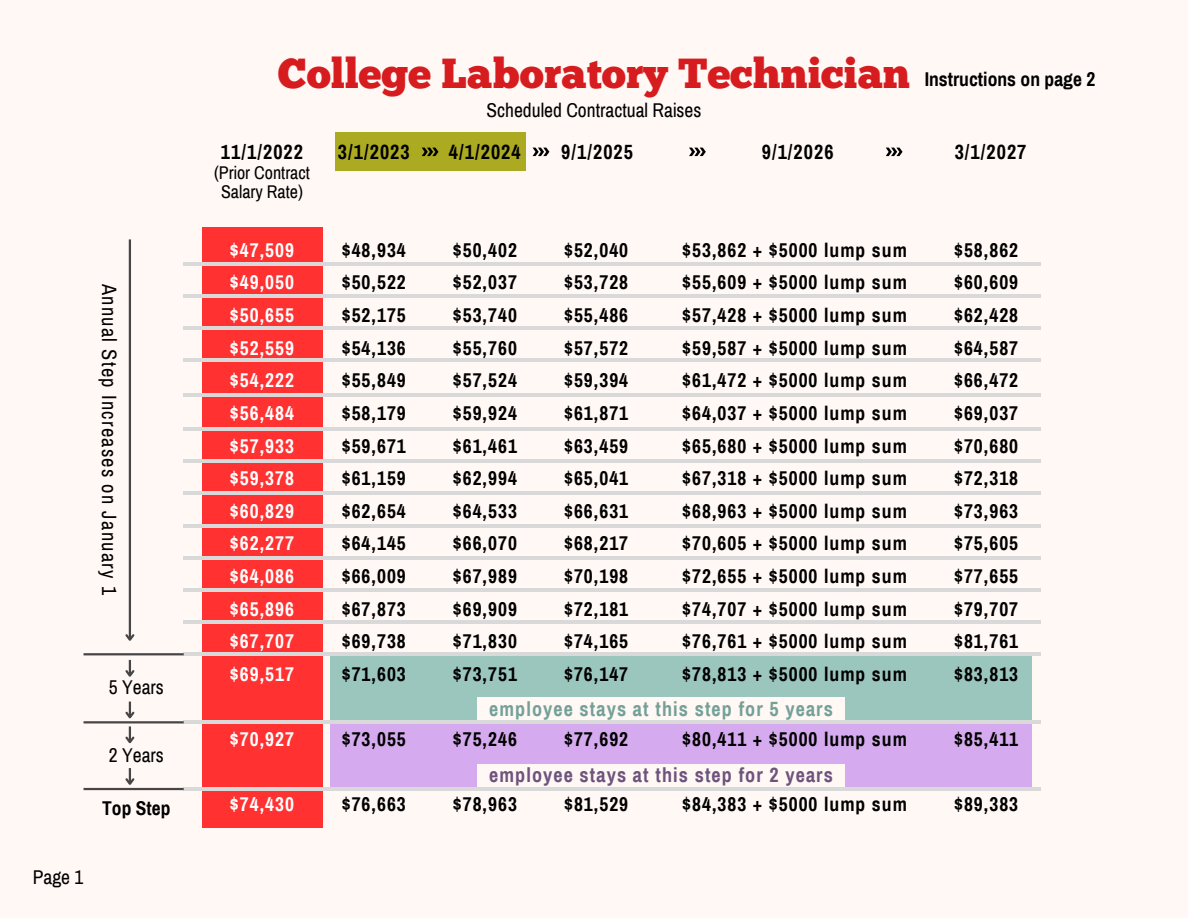
<style>
.page{position:relative;width:1188px;height:918px;background:#fff8f5}
.page>*{position:absolute;margin:0;border:0;box-sizing:border-box;transform-origin:0 0}
.t1{font:42px "Chunk Five";color:#d61c1f}
.t2{font:20.4px "Archivo Narrow";letter-spacing:.065em;color:#000}
.t3{font:700 20.1px "Archivo Narrow";letter-spacing:.055em;color:#000}
.t4{font:700 20.1px "Archivo Narrow";letter-spacing:.055em;color:#74a098}
.t5{font:700 20.1px "Archivo Narrow";letter-spacing:.055em;color:#6e537d}
.t6{font:700 19.5px/32.7px "Archivo Narrow";letter-spacing:.055em;color:#000;text-align:justify}
.t7{font:700 19.5px/32.7px "Archivo Narrow";letter-spacing:.055em;color:#fff;text-align:justify}
.t8{font:19.5px "Archivo Narrow";color:#000}
.t9{font:700 19.5px "Archivo Narrow";color:#000}
.t10{font:18px "Archivo Narrow";color:#000}
</style>
<div class="page">
<div style="left:202px;top:227px;width:120px;height:600px;background:#ff3131"></div>
<hr style="left:184px;top:262px;width:857px;height:4px;background:#d9d9d9">
<hr style="left:184px;top:294px;width:857px;height:4px;background:#d9d9d9">
<hr style="left:184px;top:326px;width:857px;height:4px;background:#d9d9d9">
<hr style="left:184px;top:358px;width:857px;height:4px;background:#d9d9d9">
<div style="left:330px;top:655px;width:701px;height:66px;background:#9ac6be"></div>
<div style="left:330px;top:724px;width:702px;height:63px;background:#d6aaef"></div>
<div style="left:478px;top:697px;width:367px;height:24px;background:#fff8f5"></div>
<div style="left:478px;top:764px;width:367px;height:23px;background:#fff8f5"></div>
<hr style="left:184px;top:393px;width:857px;height:4px;background:#d9d9d9">
<hr style="left:184px;top:427px;width:857px;height:4px;background:#d9d9d9">
<hr style="left:184px;top:459px;width:857px;height:4px;background:#d9d9d9">
<hr style="left:184px;top:491px;width:857px;height:4px;background:#d9d9d9">
<hr style="left:184px;top:524px;width:857px;height:4px;background:#d9d9d9">
<hr style="left:184px;top:556px;width:857px;height:4px;background:#d9d9d9">
<hr style="left:184px;top:588px;width:857px;height:4px;background:#d9d9d9">
<hr style="left:184px;top:620px;width:857px;height:4px;background:#d9d9d9">
<hr style="left:184px;top:652px;width:857px;height:4px;background:#d9d9d9">
<hr style="left:184px;top:720px;width:857px;height:4px;background:#d9d9d9">
<hr style="left:184px;top:787px;width:857px;height:4px;background:#d9d9d9">
<div style="left:335px;top:132px;width:190px;height:39px;background:#acaa21"></div>
<svg style="left:422px;top:148px;width:17px;height:8px"></svg>
<svg style="left:689px;top:148px;width:17px;height:8px"></svg>
<svg style="left:886px;top:148px;width:17px;height:8px"></svg>
<svg style="left:533px;top:148px;width:16px;height:8px"></svg>
<hr style="left:129px;top:239px;width:2px;height:401px;background:#474545">
<svg style="left:125px;top:632px;width:10px;height:9px"></svg>
<hr style="left:84px;top:653px;width:100px;height:2px;background:#474545">
<hr style="left:84px;top:721px;width:100px;height:2px;background:#474545">
<hr style="left:84px;top:788px;width:100px;height:2px;background:#474545">
<svg style="left:125px;top:660px;width:10px;height:17px"></svg>
<svg style="left:123px;top:702px;width:13px;height:42px"></svg>
<svg style="left:123px;top:768px;width:13px;height:20px"></svg>
<p class="t2" style="left:120px;top:284px;width:313px;rotate:90deg">Annual Step Increases on January 1</p>
<h3 class="t8" style="left:109px;top:677px;width:57px">5 Years</h3>
<p class="t8" style="left:109px;top:745px;width:57px">2 Years</p>
<p class="t6" style="left:102px;top:792px;width:70px">Top Step</p>
<p class="t8" style="left:33px;top:867px;width:52px">Page 1</p>
<p class="t1" style="left:278px;top:57px;width:634px">College Laboratory Technician</p>
<h2 class="t8" style="left:486px;top:99px;width:217px">Scheduled Contractual Raises</h2>
<h2 class="t9" style="left:925px;top:69px;width:172px">Instructions on page 2</h2>
<p class="t3" style="left:221px;top:141px;width:84px">11/1/2022</p>
<h2 class="t3" style="left:338px;top:141px;width:73px">3/1/2023</h2>
<p class="t3" style="left:449px;top:141px;width:73px">4/1/2024</p>
<h2 class="t3" style="left:561px;top:141px;width:73px">9/1/2025</h2>
<p class="t3" style="left:762px;top:141px;width:73px">9/1/2026</p>
<h2 class="t3" style="left:955px;top:141px;width:73px">3/1/2027</h2>
<h3 class="t10" style="left:214px;top:163px;width:97px">(Prior Contract</h3>
<p class="t10" style="left:221px;top:183px;width:83px">Salary Rate)</p>
<h1 class="t7" style="left:230px;top:234px;width:66px">$47,509 $49,050 $50,655 $52,559 $54,222 $56,484 $57,933 $59,378 $60,829 $62,277 $64,086 $65,896 $67,707 $69,517</h1>
<p class="t6" style="left:342px;top:234px;width:66px">$48,934 $50,522 $52,175 $54,136 $55,849 $58,179 $59,671 $61,159 $62,654 $64,145 $66,009 $67,873 $69,738 $71,603</p>
<p class="t6" style="left:453px;top:234px;width:66px">$50,402 $52,037 $53,740 $55,760 $57,524 $59,924 $61,461 $62,994 $64,533 $66,070 $67,989 $69,909 $71,830 $73,751</p>
<h2 class="t6" style="left:564px;top:234px;width:66px">$52,040 $53,728 $55,486 $57,572 $59,394 $61,871 $63,459 $65,041 $66,631 $68,217 $70,198 $72,181 $74,165 $76,147</h2>
<h2 class="t6" style="left:682px;top:234px;width:226px">$53,862 + $5000 lump sum $55,609 + $5000 lump sum $57,428 + $5000 lump sum $59,587 + $5000 lump sum $61,472 + $5000 lump sum $64,037 + $5000 lump sum $65,680 + $5000 lump sum $67,318 + $5000 lump sum $68,963 + $5000 lump sum $70,605 + $5000 lump sum $72,655 + $5000 lump sum $74,707 + $5000 lump sum $76,761 + $5000 lump sum $78,813 + $5000 lump sum</h2>
<h2 class="t6" style="left:954px;top:234px;width:66px">$58,862 $60,609 $62,428 $64,587 $66,472 $69,037 $70,680 $72,318 $73,963 $75,605 $77,655 $79,707 $81,761 $83,813</h2>
<p class="t4" style="left:489px;top:698px;width:345px">employee stays at this step for 5 years</p>
<h3 class="t7" style="left:230px;top:723px;width:66px">$70,927</h3>
<p class="t6" style="left:342px;top:723px;width:66px">$73,055</p>
<p class="t6" style="left:453px;top:723px;width:66px">$75,246</p>
<h2 class="t6" style="left:564px;top:723px;width:66px">$77,692</h2>
<h2 class="t6" style="left:682px;top:723px;width:226px">$80,411 + $5000 lump sum</h2>
<h2 class="t6" style="left:954px;top:723px;width:66px">$85,411</h2>
<h2 class="t5" style="left:489px;top:765px;width:345px">employee stays at this step for 2 years</h2>
<h2 class="t7" style="left:230px;top:789px;width:66px">$74,430</h2>
<h3 class="t6" style="left:342px;top:789px;width:66px">$76,663</h3>
<h2 class="t6" style="left:453px;top:789px;width:66px">$78,963</h2>
<h2 class="t6" style="left:564px;top:789px;width:66px">$81,529</h2>
<h2 class="t6" style="left:682px;top:789px;width:226px">$84,383 + $5000 lump sum</h2>
<h2 class="t6" style="left:954px;top:789px;width:66px">$89,383</h2>
</div>
